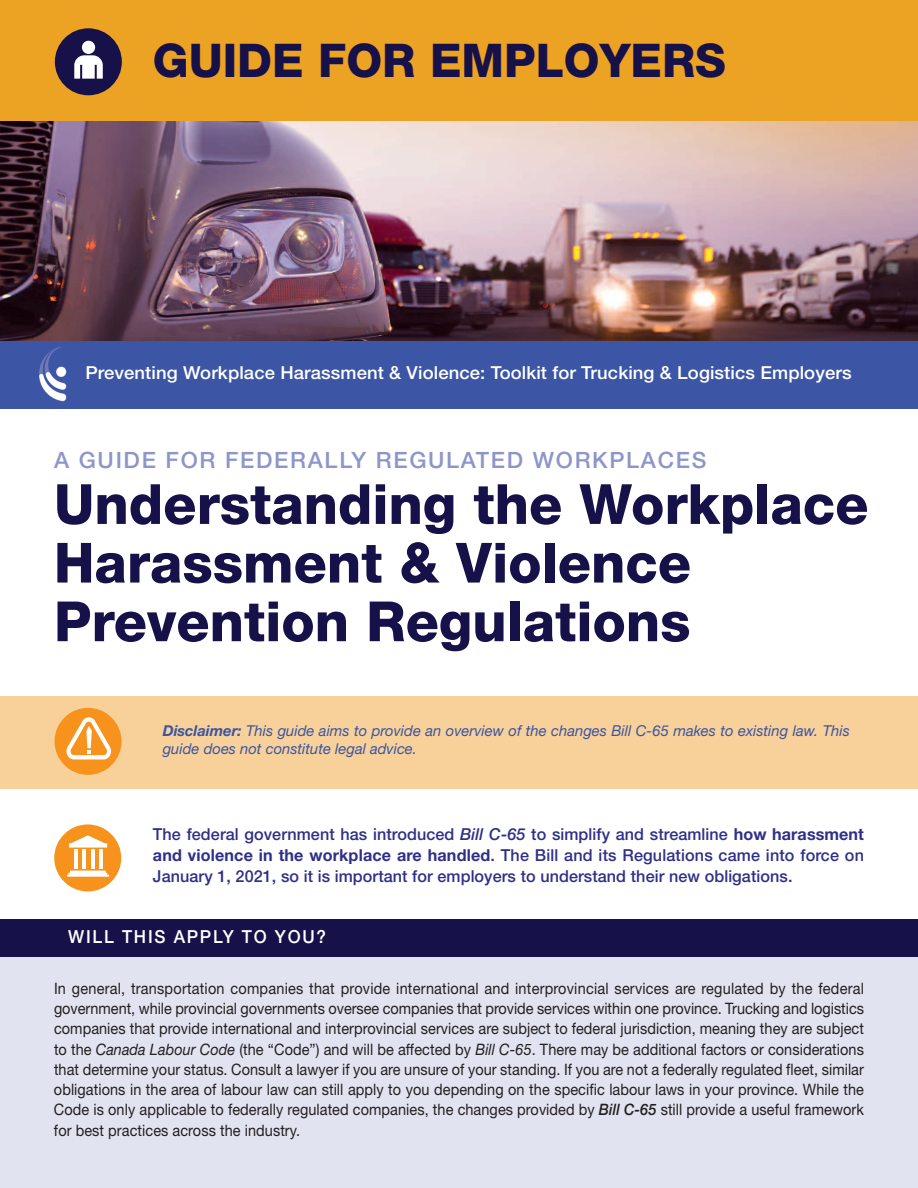
<style>
.page{position:relative;width:918px;height:1188px;background:#fff}
.page>*{position:absolute;margin:0;border:0;box-sizing:border-box;transform-origin:0 0}
.t1{font:800 55.5px/58.7px "Helvetica Neue";color:#161149}
.t2{font:800 46.5px "Helvetica Neue";color:#161149}
.t3{font:500 22.5px "Helvetica Neue";letter-spacing:.075em;color:#8e95ca}
.t4{font:500 18px "Helvetica Neue";letter-spacing:.1em;color:#fff;scale:.95 1}
.t5{font:500 17.85px "Helvetica Neue";letter-spacing:.005em;color:#fff}
.t6{font:500 16.5px/21px "Helvetica Neue";letter-spacing:.005em;color:#2f2f88;text-align:justify}
.t7{font:15.75px/20.2px "Helvetica Neue";letter-spacing:.005em;color:#231f20;text-align:justify;scale:.92 1}
.t8{font:italic 15px/18px "Helvetica Neue";color:#3b54a4}
.s1{font-weight:700}
.s2{font-style:italic}
.s3{font-weight:500;font-style:italic}
</style>
<div class="page">
<div style="left:0;top:954px;width:918px;height:234px;background:#e1e3f1"></div>
<div style="left:0;top:697px;width:918px;height:92px;background:#f7d199"></div>
<img style="left:0;top:122px;width:918px;height:220px">
<div style="left:0;top:342px;width:918px;height:66px;background:#3c55a4"></div>
<div style="left:54px;top:824px;width:67px;height:67px;background:#f7931d;border-radius:50%"></div>
<hr style="left:74px;top:849px;width:4px;height:20px;background:#fff">
<hr style="left:82px;top:849px;width:4px;height:20px;background:#fff">
<hr style="left:91px;top:849px;width:3px;height:20px;background:#fff">
<hr style="left:99px;top:849px;width:4px;height:20px;background:#fff">
<svg style="left:69px;top:835px;width:38px;height:13px"></svg>
<svg style="left:67px;top:871px;width:42px;height:6px"></svg>
<div style="left:55px;top:708px;width:67px;height:67px;background:#f7931d;border-radius:50%"></div>
<svg style="left:66px;top:717px;width:45px;height:42px"></svg>
<div style="left:0;top:0;width:918px;height:122px;background:#eca223"></div>
<div style="left:55px;top:28px;width:67px;height:67px;background:#161149;border-radius:50%"></div>
<div style="left:82px;top:41px;width:13px;height:13px;background:#fff;border-radius:50%"></div>
<svg style="left:74px;top:55px;width:29px;height:24px"></svg>
<div style="left:0;top:919px;width:918px;height:37px;background:#161149"></div>
<h2 class="t2" style="left:153px;top:43px;width:575px">GUIDE FOR EMPLOYERS</h2>
<p class="t5" style="left:85px;top:366px;width:768px">Preventing Workplace Harassment &amp; Violence: Toolkit for Trucking &amp; Logistics Employers</p>
<h3 class="t3" style="left:54px;top:452px;width:654px">A GUIDE FOR FEDERALLY REGULATED WORKPLACES</h3>
<h1 class="t1" style="left:54px;top:480px;width:816px">Understanding the Workplace<br>Harassment &amp; Violence<br>Prevention Regulations</h1>
<p class="t8" style="left:163px;top:723px;width:689px"><span class="s1">Disclaimer:</span> This guide aims to provide an overview of the changes Bill C-65 makes to existing law. This guide does not constitute legal advice.</p>
<p class="t6" style="left:153px;top:825px;width:713px">The federal government has introduced <span class="s2">Bill C-65</span> to simplify and streamline <span class="s1">how harassment and violence in the workplace are handled</span>. The Bill and its Regulations came into force on January 1, 2021, so it is important for employers to understand their new obligations.</p>
<p class="t4" style="left:68px;top:931px;width:273px">WILL THIS APPLY TO YOU?</p>
<p class="t7" style="left:54px;top:980px;width:882px">In general, transportation companies that provide international and interprovincial services are regulated by the federal government, while provincial governments oversee companies that provide services within one province. Trucking and logistics companies that provide international and interprovincial services are subject to federal jurisdiction, meaning they are subject to the <span class="s2">Canada Labour Code</span> (the “Code”) and will be affected by <span class="s2">Bill C-65</span>. There may be additional factors or considerations that determine your status. Consult a lawyer if you are unsure of your standing. If you are not a federally regulated fleet, similar obligations in the area of labour law can still apply to you depending on the specific labour laws in your province. While the Code is only applicable to federally regulated companies, the changes provided by <span class="s3">Bill C-65</span> still provide a useful framework for best practices across the industry.</p>
</div>
